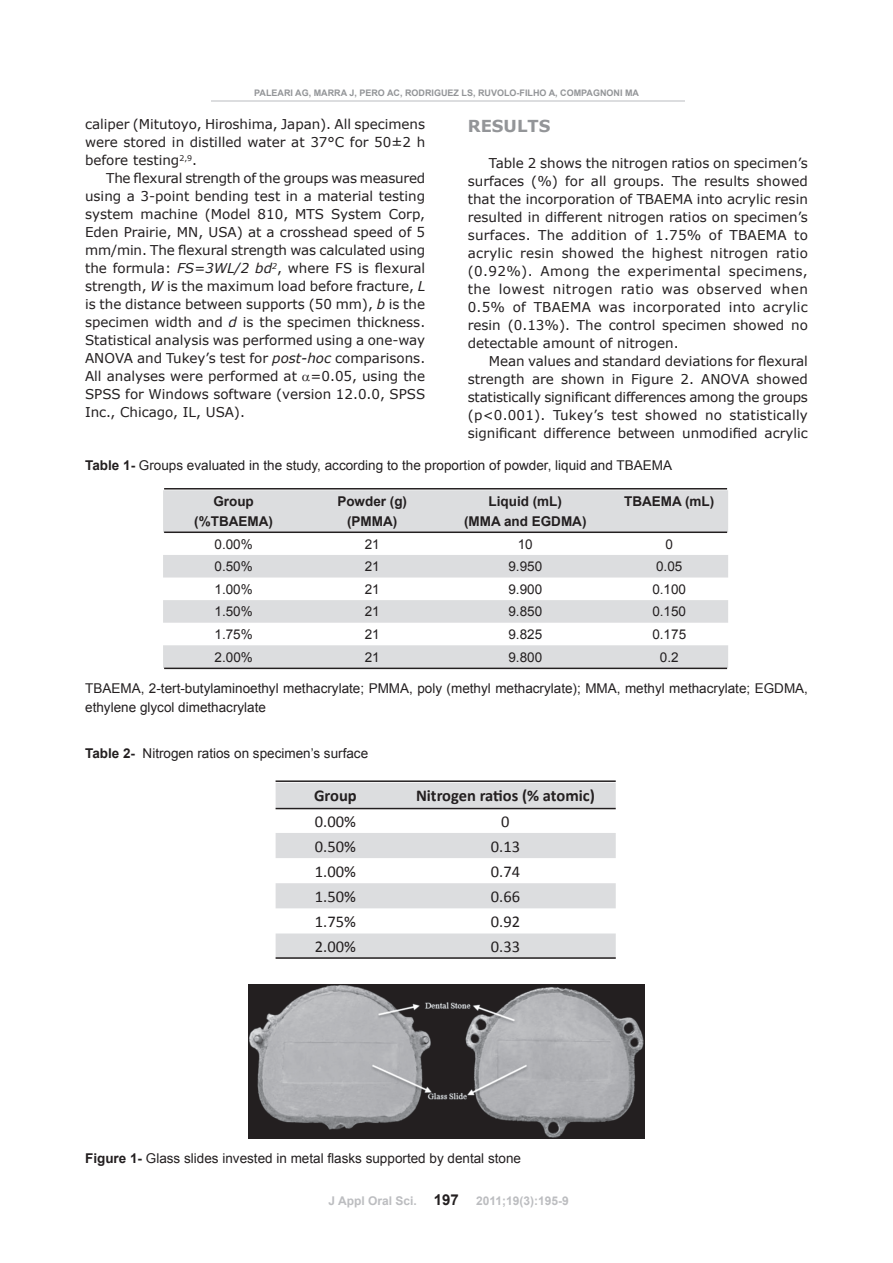
<style>
.page{position:relative;width:893px;height:1263px;background:#fff}
.page>*{position:absolute;margin:0;border:0;box-sizing:border-box;transform-origin:0 0}
.t1{font:16.5px "Calibri";color:#231f20}
.t2{font:700 16.5px "Calibri";color:#231f20}
.t3{font:700 16.5px "Verdana";color:#939598}
.t4{font:13.5px/18px "Verdana";color:#231f20;text-align:justify}
.t5{font:13.5px/19.5px "Arial";color:#231f20}
.t6{font:700 13.5px/19.5px "Arial";color:#231f20;text-align:center}
.t7{font:700 12px "Arial";color:#bcbdc0}
.t8{font:700 9px "Arial";color:#939598}
.s1{font-style:italic}
.s2{font-weight:700}
.s3{font-size:15px;color:#231f20}
</style>
<div class="page">
<hr style="left:211px;top:100px;width:473px;height:1px;background:#dcdddf">
<svg style="left:163px;top:490px;width:565px;height:178px;fill:#dcdddf"></svg>
<hr style="left:164px;top:488px;width:563px;height:1px;background:#231f20">
<hr style="left:164px;top:531px;width:563px;height:2px;background:#231f20">
<hr style="left:164px;top:668px;width:563px;height:1px;background:#231f20">
<svg style="left:276px;top:783px;width:340px;height:174px;fill:#dcdddf"></svg>
<hr style="left:276px;top:780px;width:340px;height:2px;background:#231f20">
<hr style="left:276px;top:808px;width:340px;height:1px;background:#231f20">
<hr style="left:276px;top:957px;width:340px;height:2px;background:#231f20">
<img style="left:249px;top:985px;width:396px;height:154px">
<p class="t8" style="left:254px;top:87px;width:386px">PALEARI AG, MARRA J, PERO AC, RODRIGUEZ LS, RUVOLO-FILHO A, COMPAGNONI MA</p>
<p class="t4" style="left:85px;top:115px;width:342px">caliper (Mitutoyo, Hiroshima, Japan). All specimens were stored in distilled water at 37°C for 50±2 h before testing<sup>2,9</sup>.</p>
<p class="t4" style="left:85px;top:169px;width:342px;text-indent:21px">The flexural strength of the groups was measured using a 3-point bending test in a material testing system machine (Model 810, MTS System Corp, Eden Prairie, MN, USA) at a crosshead speed of 5 mm/min. The flexural strength was calculated using the formula: <span class="s1">FS=3WL/2 bd</span><sup>2</sup>, where FS is flexural strength, <span class="s1">W</span> is the maximum load before fracture, <span class="s1">L </span>is the distance between supports (50 mm), <span class="s1">b</span> is the specimen width and <span class="s1">d</span> is the specimen thickness.<br>Statistical analysis was performed using a one-way ANOVA and Tukey’s test for <span class="s1">post-hoc</span> comparisons.<br>All analyses were performed at =0.05, using the SPSS for Windows software (version 12.0.0, SPSS Inc., Chicago, IL, USA).</p>
<p class="t3" style="left:468px;top:115px;width:84px">RESULTS</p>
<p class="t4" style="left:468px;top:153px;width:342px;text-indent:21px">Table 2 shows the nitrogen ratios on specimen’s surfaces (%) for all groups. The results showed that the incorporation of TBAEMA into acrylic resin resulted in different nitrogen ratios on specimen’s surfaces. The addition of 1.75% of TBAEMA to acrylic resin showed the highest nitrogen ratio (0.92%). Among the experimental specimens, the lowest nitrogen ratio was observed when 0.5% of TBAEMA was incorporated into acrylic resin (0.13%). The control specimen showed no detectable amount of nitrogen.</p>
<p class="t4" style="left:468px;top:351px;width:342px;text-indent:21px">Mean values and standard deviations for flexural strength are shown in Figure 2. ANOVA showed statistically significant differences among the groups (p&lt;0.001). Tukey’s test showed no statistically significant difference between unmodified acrylic</p>
<p class="t5" style="left:85px;top:456px;width:588px"><span class="s2">Table 1-</span> Groups evaluated in the study, according to the proportion of powder, liquid and TBAEMA</p>
<p class="t6" style="left:194px;top:492px;width:80px">Group (%TBAEMA)</p>
<p class="t6" style="left:337px;top:492px;width:71px">Powder (g) (PMMA)</p>
<p class="t6" style="left:464px;top:492px;width:124px">Liquid (mL)<br>(MMA and EGDMA)</p>
<p class="t6" style="left:624px;top:492px;width:92px">TBAEMA (mL)</p>
<p class="t5" style="left:214px;top:534px;width:40px">0.00%</p>
<p class="t5" style="left:365px;top:534px;width:17px">21</p>
<p class="t5" style="left:518px;top:534px;width:17px">10</p>
<p class="t5" style="left:665px;top:534px;width:9px">0</p>
<p class="t5" style="left:214px;top:557px;width:40px">0.50%</p>
<p class="t5" style="left:365px;top:557px;width:17px">21</p>
<p class="t5" style="left:508px;top:557px;width:35px">9.950</p>
<p class="t5" style="left:656px;top:557px;width:28px">0.05</p>
<p class="t5" style="left:215px;top:579px;width:40px">1.00%</p>
<p class="t5" style="left:365px;top:579px;width:17px">21</p>
<p class="t5" style="left:508px;top:579px;width:35px">9.900</p>
<p class="t5" style="left:652px;top:579px;width:35px">0.100</p>
<p class="t5" style="left:215px;top:602px;width:40px">1.50%</p>
<p class="t5" style="left:365px;top:602px;width:17px">21</p>
<p class="t5" style="left:508px;top:602px;width:35px">9.850</p>
<p class="t5" style="left:652px;top:602px;width:35px">0.150</p>
<p class="t5" style="left:215px;top:624px;width:40px">1.75%</p>
<p class="t5" style="left:365px;top:624px;width:17px">21</p>
<p class="t5" style="left:508px;top:624px;width:35px">9.825</p>
<p class="t5" style="left:652px;top:624px;width:35px">0.175</p>
<p class="t5" style="left:215px;top:647px;width:40px">2.00%</p>
<p class="t5" style="left:365px;top:647px;width:17px">21</p>
<p class="t5" style="left:508px;top:647px;width:35px">9.800</p>
<p class="t5" style="left:660px;top:647px;width:20px">0.2</p>
<p class="t5" style="left:85px;top:678px;width:724px">TBAEMA, 2-tert-butylaminoethyl methacrylate; PMMA, poly (methyl methacrylate); MMA, methyl methacrylate; EGDMA, ethylene glycol dimethacrylate</p>
<p class="t5" style="left:85px;top:744px;width:285px"><span class="s2">Table 2-</span> Nitrogen ratios on specimen’s surface</p>
<p class="t2" style="left:314px;top:786px;width:44px">Group</p>
<p class="t2" style="left:416px;top:786px;width:180px">Nitrogen ratios (% atomic)</p>
<p class="t1" style="left:315px;top:811px;width:43px">0.00%</p>
<p class="t1" style="left:501px;top:811px;width:10px">0</p>
<p class="t1" style="left:315px;top:836px;width:43px">0.50%</p>
<p class="t1" style="left:491px;top:836px;width:31px">0.13</p>
<p class="t1" style="left:315px;top:861px;width:43px">1.00%</p>
<p class="t1" style="left:491px;top:861px;width:31px">0.74</p>
<p class="t1" style="left:315px;top:886px;width:43px">1.50%</p>
<p class="t1" style="left:491px;top:886px;width:31px">0.66</p>
<p class="t1" style="left:315px;top:911px;width:43px">1.75%</p>
<p class="t1" style="left:491px;top:911px;width:31px">0.92</p>
<p class="t1" style="left:315px;top:936px;width:43px">2.00%</p>
<p class="t1" style="left:491px;top:936px;width:31px">0.33</p>
<p class="t5" style="left:85px;top:1149px;width:437px"><span class="s2">Figure 1-</span> Glass slides invested in metal flasks supported by dental stone</p>
<p class="t7" style="left:328px;top:1193px;width:132px">J Appl Oral Sci. <span class="s3">197</span></p>
<p class="t7" style="left:476px;top:1193px;width:94px">2011;19(3):195-9</p>
</div>
